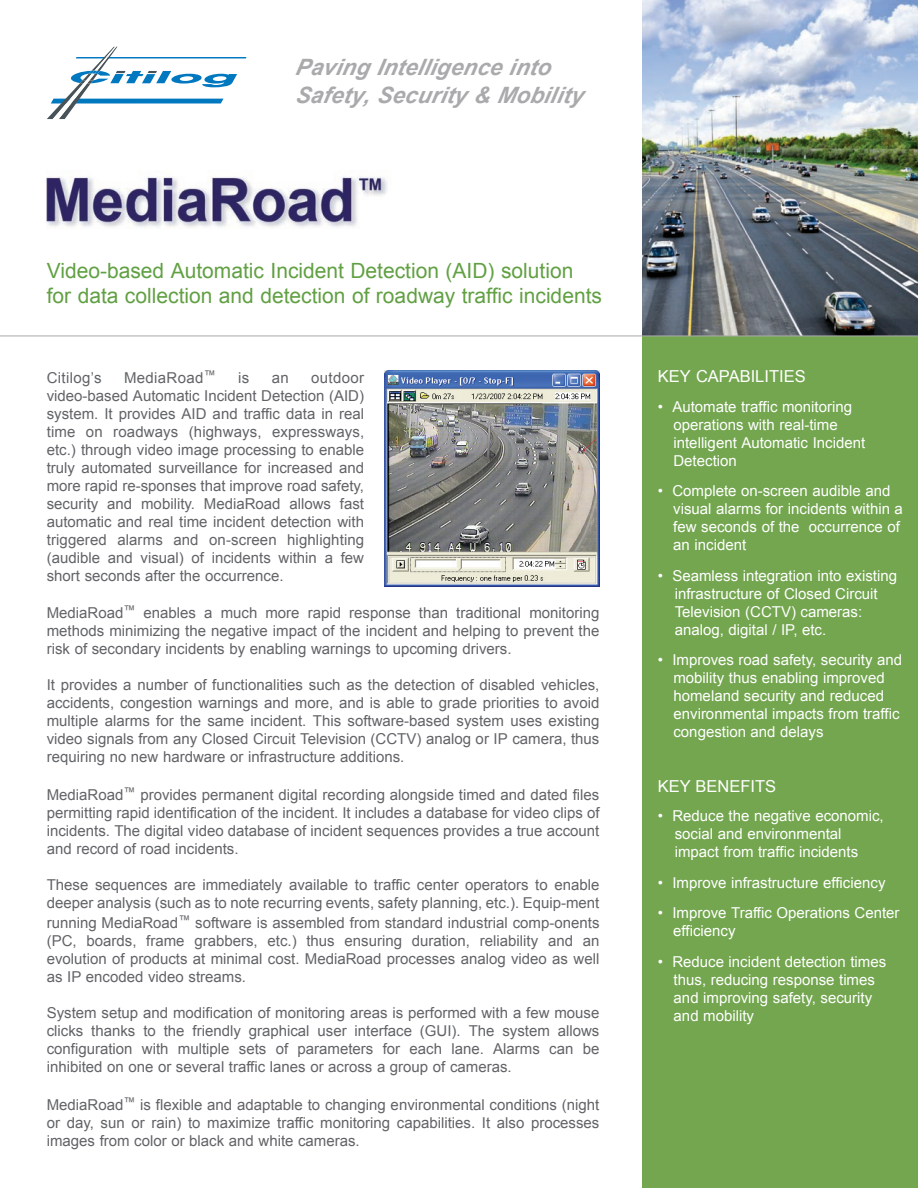
<style>
.page{position:relative;width:918px;height:1188px;background:#fff}
.page>*{position:absolute;margin:0;border:0;box-sizing:border-box;transform-origin:0 0}
.t1{font:italic 700 22.5px/28.5px "Arial";color:#aaa9ab}
.t2{font:21px/25.2px "Arial";color:#61a043}
.t3{font:16.5px "Arial";color:#fff}
.t4{font:15px/18px "Arial";color:#616366;text-align:justify}
.t5{font:15px/18px "Arial";color:#fff}
.t6{font:15px "Arial";letter-spacing:.02em;color:#616366}
</style>
<div class="page">
<div style="left:642px;top:336px;width:276px;height:852px;background:#73a64f"></div>
<img style="left:384px;top:370px;width:215px;height:216px">
<svg style="left:0;top:0;width:918px;height:336px"></svg>
<h1 class="t1" style="left:295px;top:53px;width:296px">Paving Intelligence into<br>Safety,Security &amp; Mobility</h1>
<h2 class="t2" style="left:47px;top:258px;width:557px">Video-based Automatic Incident Detection (AID) solution for data collection and detection of roadway traffic incidents</h2>
<p class="t6" style="left:47px;top:369px;width:56px">Citilog’s</p>
<p class="t6" style="left:124px;top:369px;width:93px">MediaRoad<sup>™</sup></p>
<p class="t4" style="left:238px;top:368px;width:13px">is</p>
<p class="t4" style="left:272px;top:368px;width:19px">an</p>
<p class="t4" style="left:47px;top:368px;width:319px;text-indent:264px">outdoor video-based Automatic Incident Detection (AID) system. It provides AID and traffic data in real time on roadways (highways, expressways, etc.) through video image processing to enable truly automated surveillance for increased and more rapid re-sponses that improve road safety, security and mobility. MediaRoad allows fast automatic and real time incident detection with triggered alarms and on-screen highlighting (audible and visual) of incidents within a few short seconds after the occurrence.</p>
<p class="t4" style="left:47px;top:604px;width:554px">MediaRoad<sup>™</sup> enables a much more rapid response than traditional monitoring methods minimizing the negative impact of the incident and helping to prevent the risk of secondary incidents by enabling warnings to upcoming drivers.</p>
<p class="t4" style="left:47px;top:676px;width:554px">It provides a number of functionalities such as the detection of disabled vehicles, accidents, congestion warnings and more, and is able to grade priorities to avoid multiple alarms for the same incident. This software-based system uses existing video signals from any Closed Circuit Television (CCTV) analog or IP camera, thus requiring no new hardware or infrastructure additions.</p>
<p class="t4" style="left:47px;top:786px;width:554px">MediaRoad<sup>™</sup> provides permanent digital recording alongside timed and dated files permitting rapid identification of the incident. It includes a database for video clips of incidents. The digital video database of incident sequences provides a true account and record of road incidents.</p>
<p class="t4" style="left:47px;top:876px;width:554px">These sequences are immediately available to traffic center operators to enable deeper analysis (such as to note recurring events, safety planning, etc.). Equip-ment</p>
<p class="t4" style="left:47px;top:914px;width:554px">running MediaRoad<sup>™</sup> software is assembled from standard industrial comp-onents (PC, boards, frame grabbers, etc.) thus ensuring duration, reliability and an evolution of products at minimal cost. MediaRoad processes analog video as well as IP encoded video streams.</p>
<p class="t4" style="left:47px;top:1004px;width:554px">System setup and modification of monitoring areas is performed with a few mouse clicks thanks to the friendly graphical user interface (GUI). The system allows configuration with multiple sets of parameters for each lane. Alarms can be inhibited on one or several traffic lanes or across a group of cameras.</p>
<p class="t4" style="left:47px;top:1096px;width:554px">MediaRoad<sup>™</sup> is flexible and adaptable to changing environmental conditions (night or day, sun or rain) to maximize traffic monitoring capabilities. It also processes images from color or black and white cameras.</p>
<p class="t3" style="left:658px;top:368px;width:149px">KEY CAPABILITIES</p>
<p class="t5" style="left:673px;top:397px;width:193px;text-indent:-16px">• Automate traffic monitoring operations with real-time intelligent Automatic Incident<br>Detection</p>
<p class="t5" style="left:673px;top:482px;width:231px;text-indent:-15px">• Complete on-screen audible and visual alarms for incidents within a few seconds of the occurrence of an incident</p>
<p class="t5" style="left:675px;top:567px;width:224px;text-indent:-17px">• Seamless integration into existing infrastructure of Closed Circuit<br>Television (CCTV) cameras: analog, digital / IP, etc.</p>
<p class="t5" style="left:673px;top:651px;width:230px;text-indent:-16px">• Improves road safety, security and mobility thus enabling improved homeland security and reduced environmental impacts from traffic congestion and delays</p>
<p class="t3" style="left:658px;top:778px;width:120px">KEY BENEFITS</p>
<p class="t5" style="left:675px;top:807px;width:210px;text-indent:-17px">• Reduce the negative economic, social and environmental impact from traffic incidents</p>
<p class="t5" style="left:658px;top:874px;width:229px">• Improve infrastructure efficiency</p>
<p class="t5" style="left:673px;top:904px;width:228px;text-indent:-15px">• Improve Traffic Operations Center efficiency</p>
<p class="t5" style="left:674px;top:953px;width:214px;text-indent:-16px">• Reduce incident detection times thus, reducing response times and improving safety, security and mobility</p>
</div>
